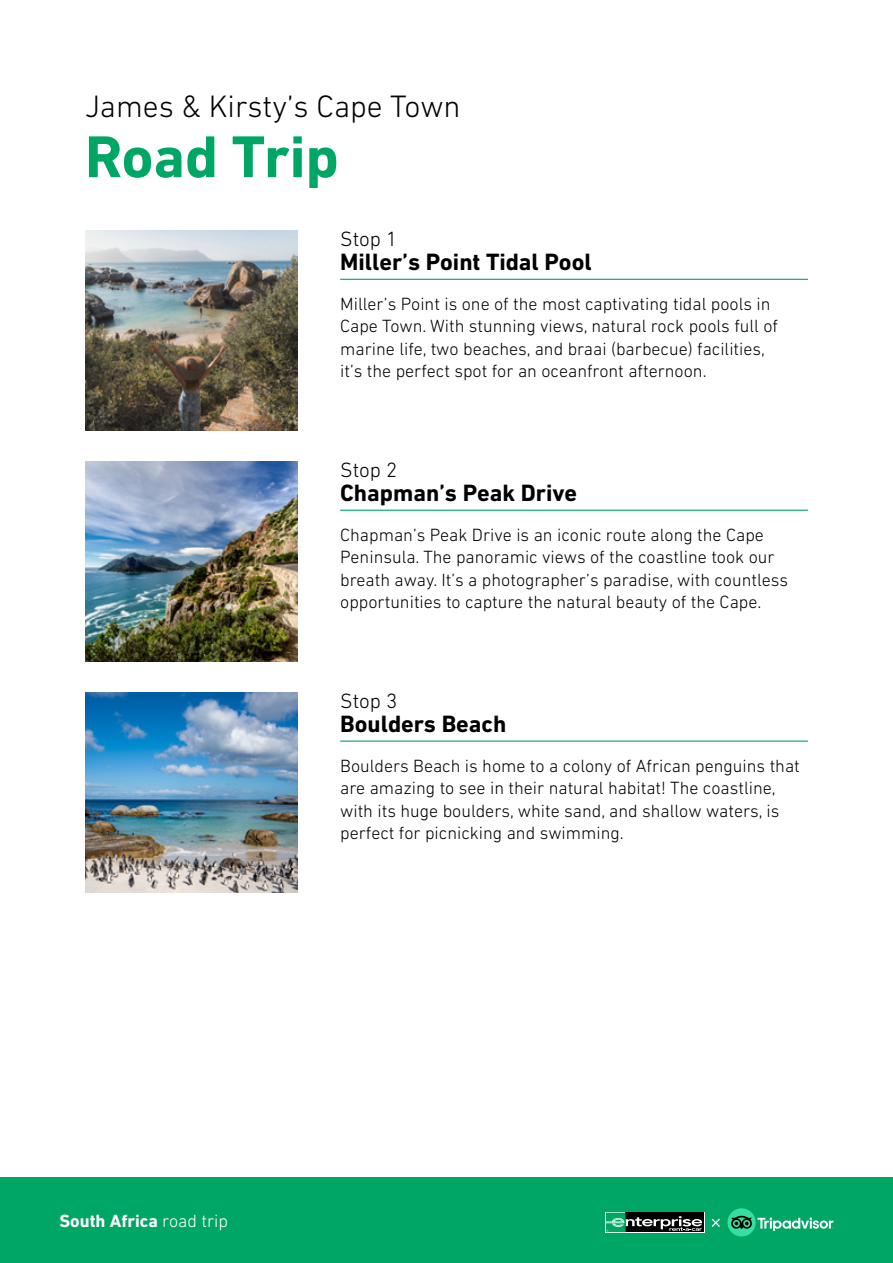
<style>
.page{position:relative;width:893px;height:1263px;background:#fff}
.page>*{position:absolute;margin:0;border:0;box-sizing:border-box;transform-origin:0 0}
.t1{font:700 60px "DIN Next LT Pro";color:#00a664}
.t2{font:300 31.5px "DIN Next LT Pro";color:#000}
.t3{font:700 24px "DIN Next LT Pro";color:#000}
.t4{font:300 21px "DIN Next LT Pro";color:#000}
.t5{font:300 18px/22.5px "DIN Next LT Pro";color:#000}
.t6{font:700 18px "DIN Next LT Pro";color:#fff}
.s1{font-weight:300}
</style>
<div class="page">
<hr style="left:340px;top:279px;width:468px;height:1px;background:#00a664">
<hr style="left:340px;top:510px;width:468px;height:1px;background:#00a664">
<hr style="left:340px;top:740px;width:468px;height:2px;background:#00a664">
<div style="left:0;top:1178px;width:893px;height:85px;background:#00a664"></div>
<svg style="left:712px;top:1218px;width:8px;height:9px"></svg>
<div style="left:727px;top:1208px;width:29px;height:28px;background:#34e0a1;border-radius:50%"></div>
<svg style="left:731px;top:1216px;width:102px;height:15px"></svg>
<svg style="left:605px;top:1212px;width:99px;height:21px"></svg>
<div style="left:626px;top:1212px;width:78px;height:20px;background:#000"></div>
<svg style="left:606px;top:1212px;width:96px;height:20px"></svg>
<img style="left:85px;top:230px;width:213px;height:200px">
<img style="left:85px;top:461px;width:213px;height:200px">
<img style="left:85px;top:692px;width:213px;height:200px">
<h2 class="t2" style="left:85px;top:88px;width:377px">James &amp; Kirsty’s Cape Town</h2>
<h1 class="t1" style="left:85px;top:122px;width:255px">Road Trip</h1>
<p class="t4" style="left:340px;top:227px;width:59px">Stop 1</p>
<h3 class="t3" style="left:340px;top:248px;width:253px">Miller’s Point Tidal Pool</h3>
<p class="t5" style="left:340px;top:292px;width:439px">Miller’s Point is one of the most captivating tidal pools in Cape Town. With stunning views, natural rock pools full of marine life, two beaches, and braai (barbecue) facilities, it’s the perfect spot for an oceanfront afternoon.</p>
<p class="t4" style="left:340px;top:458px;width:59px">Stop 2</p>
<h3 class="t3" style="left:340px;top:479px;width:238px">Chapman’s Peak Drive</h3>
<p class="t5" style="left:340px;top:523px;width:449px">Chapman’s Peak Drive is an iconic route along the Cape Peninsula. The panoramic views of the coastline took our breath away. It’s a photographer’s paradise, with countless opportunities to capture the natural beauty of the Cape.</p>
<p class="t4" style="left:340px;top:689px;width:59px">Stop 3</p>
<h3 class="t3" style="left:340px;top:710px;width:168px">Boulders Beach</h3>
<p class="t5" style="left:340px;top:754px;width:461px">Boulders Beach is home to a colony of African penguins that are amazing to see in their natural habitat! The coastline, with its huge boulders, white sand, and shallow waters, is perfect for picnicking and swimming.</p>
<p class="t6" style="left:60px;top:1210px;width:170px">South Africa <span class="s1">road trip</span></p>
</div>
